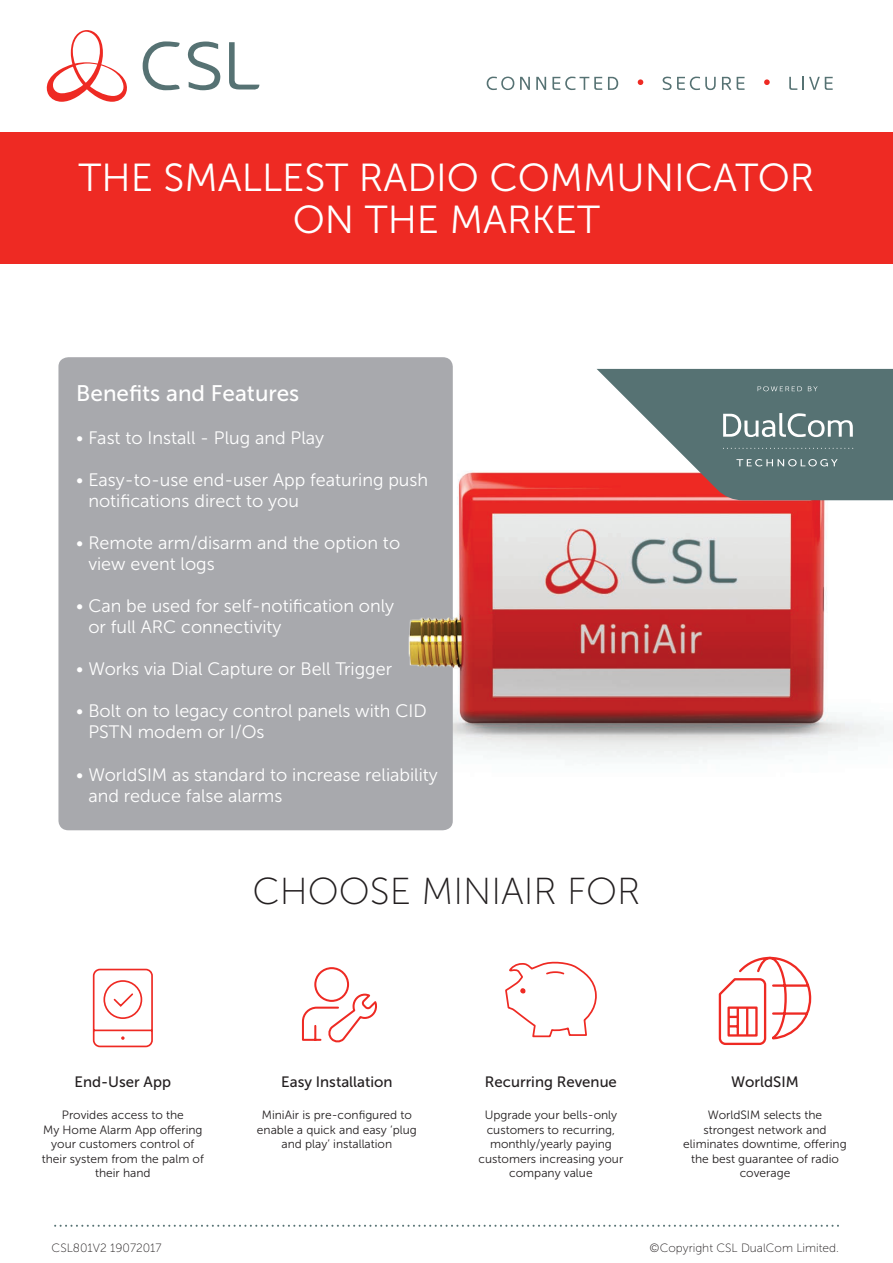
<style>
.page{position:relative;width:893px;height:1263px;background:#fff}
.page>*{position:absolute;margin:0;border:0;box-sizing:border-box;transform-origin:0 0}
.t1{font:39px "Museo Sans 300";color:#fff}
.t2{font:37.5px "Museo Sans 100";color:#231f20}
.t3{font:22.5px "Museo Sans 500";color:#fff}
.t4{font:18px/21px "Museo Sans 300";color:#fff}
.t5{font:15px "Museo Sans 500";color:#231f20}
.t6{font:12px/14.4px "Museo Sans 300";color:#231f20;text-align:center}
.t7{font:12px "Museo Sans 100";color:#231f20}
.s1{color:#a8a9ad}
</style>
<div class="page">
<div style="left:0;top:132px;width:893px;height:132px;background:#ee2a23"></div>
<svg style="left:487px;top:77px;width:27px;height:13px"></svg>
<svg style="left:520px;top:77px;width:10px;height:13px"></svg>
<svg style="left:536px;top:77px;width:10px;height:13px"></svg>
<svg style="left:552px;top:77px;width:50px;height:13px"></svg>
<svg style="left:608px;top:77px;width:10px;height:13px"></svg>
<svg style="left:662px;top:77px;width:54px;height:13px"></svg>
<svg style="left:722px;top:77px;width:9px;height:13px"></svg>
<svg style="left:737px;top:77px;width:7px;height:13px"></svg>
<svg style="left:789px;top:77px;width:44px;height:13px"></svg>
<svg style="left:638px;top:79px;width:5px;height:6px"></svg>
<svg style="left:764px;top:79px;width:6px;height:6px"></svg>
<svg style="left:143px;top:41px;width:37px;height:49px"></svg>
<svg style="left:187px;top:42px;width:34px;height:48px"></svg>
<svg style="left:229px;top:42px;width:30px;height:48px"></svg>
<svg style="left:47px;top:30px;width:80px;height:72px"></svg>
<svg style="left:54px;top:1225px;width:785px;height:2px"></svg>
<div style="left:58px;top:357px;width:395px;height:473px;background:#a8a9ad;border-radius:10px"></div>
<img style="left:408px;top:410px;width:457px;height:383px">
<svg style="left:597px;top:369px;width:296px;height:131px;background:#7e8484"></svg>
<svg style="left:92px;top:968px;width:61px;height:80px"></svg>
<svg style="left:718px;top:956px;width:94px;height:89px"></svg>
<svg style="left:505px;top:961px;width:92px;height:77px"></svg>
<div style="left:314px;top:967px;width:35px;height:35px;border:2px solid #ee2a23;border-radius:50%"></div>
<svg style="left:301px;top:991px;width:76px;height:51px"></svg>
<h1 class="t1" style="left:79px;top:157px;width:130px">The Smallest</h1>
<h1 class="t1" style="left:359px;top:157px;width:24px">radio</h1>
<h1 class="t1" style="left:490px;top:157px;width:32px">comm</h1>
<h1 class="t1" style="left:616px;top:157px;width:82px">unicator</h1>
<h1 class="t1" style="left:293px;top:199px;width:184px">on the mar</h1>
<h1 class="t1" style="left:531px;top:199px;width:45px">ket</h1>
<h3 class="t3" style="left:76px;top:381px;width:225px">Benefits and Features</h3>
<h3 class="t4" style="left:76px;top:427px;width:249px">• Fast to Install - Plug and Play</h3>
<h3 class="t4" style="left:88px;top:469px;width:341px;text-indent:-12px">• Easy-to-use end-user App featuring push notifications direct to you</h3>
<h3 class="t4" style="left:88px;top:532px;width:313px;text-indent:-12px">• Remote arm/disarm and the option to view event logs</h3>
<h3 class="t4" style="left:88px;top:595px;width:307px;text-indent:-12px">• Can be used for self-notification only or full ARC connectivity</h3>
<h3 class="t4" style="left:76px;top:658px;width:317px">• Works via Dial Capture or Bell Trigger</h3>
<h3 class="t4" style="left:88px;top:700px;width:340px;text-indent:-12px">• Bolt on to legacy control panels with CID<br>PSTN modem or I/Os</h3>
<h3 class="t4" style="left:76px;top:764px;width:363px">• WorldSIM as standard to increase reliability</h3>
<h3 class="t4" style="left:76px;top:786px;width:208px"><span class="s1">•</span> and reduce false alarms</h3>
<h2 class="t2" style="left:252px;top:871px;width:379px">Choose MINIAIR for</h2>
<p class="t5" style="left:75px;top:1074px;width:98px">End-User App</p>
<p class="t6" style="left:42px;top:1108px;width:164px">Provides access to the<br>My H ome Alarm App offering your customers control of their system from the palm of their hand</p>
<p class="t5" style="left:281px;top:1074px;width:113px">Easy Installation</p>
<p class="t6" style="left:257px;top:1108px;width:161px">MiniAir is pre-configured to enable a quick and easy ‘plug and play’ installation</p>
<p class="t5" style="left:485px;top:1074px;width:134px">Recurring Revenue</p>
<p class="t6" style="left:479px;top:1108px;width:146px">U pgrade your bells-only customers to recurring, monthly/yearly paying customers increasing your company value</p>
<p class="t5" style="left:731px;top:1074px;width:69px">WorldSIM</p>
<p class="t6" style="left:683px;top:1108px;width:165px">WorldSIM selects the strongest network and eliminates downtime, offering the best guarantee of radio coverage</p>
<p class="t7" style="left:52px;top:1241px;width:112px">CSL801V2 19072017</p>
<p class="t7" style="left:650px;top:1241px;width:191px">©Copyright CSL DualCom Limited.</p>
</div>
